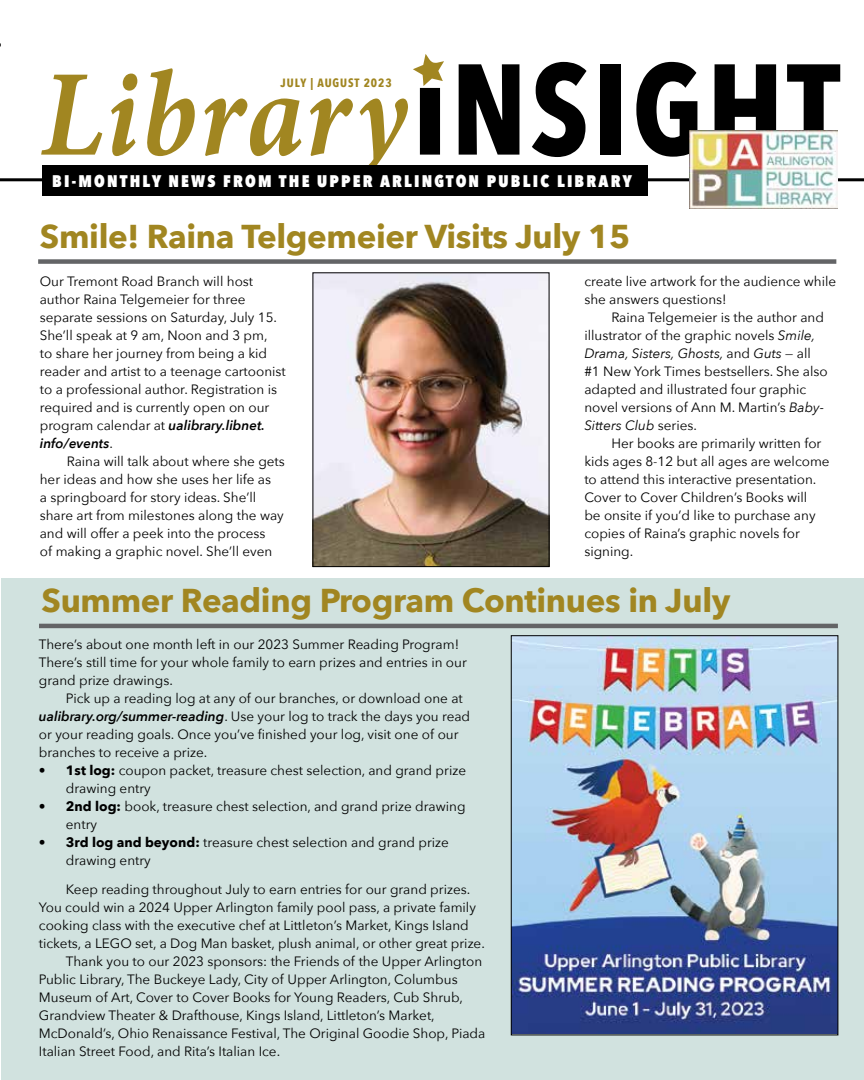
<style>
.page{position:relative;width:864px;height:1080px;background:#fff}
.page>*{position:absolute;margin:0;border:0;box-sizing:border-box;transform-origin:0 0}
.t1{font:italic 123px "Minion Variable Concept";letter-spacing:.025em;color:#a18621;scale:.88 1}
.t2{font:700 33px "Avenir Next";letter-spacing:-.01em;color:#a18621}
.t3{font:800 16.8px "Avenir Next Condensed";letter-spacing:.13em;color:#fff}
.t4{font:13.5px/18px "Avenir Next";color:#000}
.t5{font:700 12px "Avenir Next Condensed";letter-spacing:.08em;color:#a18621}
.s1{font-family:"Avenir Next Condensed";font-weight:700;font-style:normal;font-size:127.5px;color:#000}
.s2{font-style:italic}
.s3{font-weight:600;font-style:italic}
.s4{font-weight:700}
</style>
<div class="page">
<hr style="left:0;top:178px;width:864px;height:3px;background:#000">
<div style="left:43px;top:166px;width:605px;height:30px;background:#000"></div>
<svg style="left:413px;top:54px;width:31px;height:32px"></svg>
<div style="left:1px;top:579px;width:863px;height:501px;background:#d1e2df"></div>
<div style="left:38px;top:259px;width:798px;height:5px;background:#636466"></div>
<img style="left:689px;top:131px;width:148px;height:78px">
<img style="left:315px;top:274px;width:232px;height:291px">
<hr style="left:39px;top:624px;width:799px;height:4px;background:#636466">
<img style="left:513px;top:637px;width:323px;height:396px">
<div style="left:511px;top:635px;width:327px;height:400px;border:1px solid #000"></div>
<h1 class="t1" style="left:41px;top:30px;width:909px">Library<span class="s1">iNSIGHT</span></h1>
<p class="t5" style="left:281px;top:75px;width:113px">JULY | AUGUST 2023</p>
<p class="t3" style="left:52px;top:171px;width:581px">BI-MONTHLY NEWS FROM THE UPPER ARLINGTON PUBLIC LIBRARY</p>
<h2 class="t2" style="left:40px;top:208px;width:592px">Smile! Raina Telgemeier Visits July 15</h2>
<p class="t4" style="left:584px;top:272px;width:253px">create live artwork for the audience while she answers questions!</p>
<p class="t4" style="left:584px;top:308px;width:245px;text-indent:27px">Raina Telgemeier is the author and illustrator of the graphic novels <span class="s2">Smile, Drama, Sisters, Ghosts,</span> and <span class="s2">Guts</span> — all #1 New York Times bestsellers. She also adapted and illustrated four graphic novel versions of Ann M. Martin’s <span class="s2">Baby-Sitters Club</span> series.</p>
<p class="t4" style="left:584px;top:434px;width:247px;text-indent:27px">Her books are primarily written for kids ages 8-12 but all ages are welcome to attend this interactive presentation.<br>Cover to Cover Children’s Books will<br>be onsite if you’d like to purchase any copies of Raina’s graphic novels for signing.</p>
<h2 class="t2" style="left:42px;top:571px;width:691px">Summer Reading Program Continues in July</h2>
<p class="t4" style="left:39px;top:635px;width:429px">There’s about one month left in our 2023 Summer Reading Program!<br>There’s still time for your whole family to earn prizes and entries in our grand prize drawings.</p>
<p class="t4" style="left:39px;top:689px;width:433px;text-indent:27px">Pick up a reading log at any of our branches, or download one at <span class="s3">ualibrary.org/summer-reading</span>. Use your log to track the days you read or your reading goals. Once you’ve finished your log, visit one of our branches to receive a prize.</p>
<p class="t4" style="left:66px;top:761px;width:402px;text-indent:-27px"><span class="s4">• 1st log:</span> coupon packet, treasure chest selection, and grand prize drawing entry</p>
<p class="t4" style="left:66px;top:797px;width:401px;text-indent:-27px"><span class="s4">• 2nd log:</span> book, treasure chest selection, and grand prize drawing entry</p>
<p class="t4" style="left:66px;top:833px;width:385px;text-indent:-27px"><span class="s4">• 3rd log and beyond:</span> treasure chest selection and grand prize drawing entry</p>
<p class="t4" style="left:66px;top:879px;width:406px">Keep reading throughout July to earn entries for our grand prizes.</p>
<p class="t4" style="left:39px;top:897px;width:439px">You could win a 2024 Upper Arlington family pool pass, a private family</p>
<p class="t4" style="left:39px;top:915px;width:431px">cooking class with the executive chef at Littleton’s Market, Kings Island</p>
<p class="t4" style="left:39px;top:933px;width:447px">tickets, a LEGO set, a Dog Man basket, plush animal, or other great prize.</p>
<p class="t4" style="left:66px;top:951px;width:418px">Thank you to our 2023 sponsors: the Friends of the Upper Arlington</p>
<p class="t4" style="left:39px;top:969px;width:420px">Public Library, The Buckeye Lady, City of Upper Arlington, Columbus</p>
<p class="t4" style="left:39px;top:987px;width:426px">Museum of Art, Cover to Cover Books for Young Readers, Cub Shrub,</p>
<p class="t4" style="left:39px;top:1005px;width:397px">Grandview Theater &amp; Drafthouse, Kings Island, Littleton’s Market,</p>
<p class="t4" style="left:39px;top:1023px;width:448px">McDonald’s, Ohio Renaissance Festival, The Original Goodie Shop, Piada</p>
<p class="t4" style="left:39px;top:1041px;width:243px">Italian Street Food, and Rita’s Italian Ice.</p>
<p class="t4" style="left:40px;top:272px;width:248px">Our Tremont Road Branch will host author Raina Telgemeier for three separate sessions on Saturday, July 15.<br>She’ll speak at 9 am, Noon and 3 pm,<br>to share her journey from being a kid reader and artist to a teenage cartoonist to a professional author. Registration is required and is currently open on our program calendar at <span class="s3">ualibrary.libnet. info/events</span>.</p>
<p class="t4" style="left:40px;top:452px;width:247px;text-indent:27px">Raina will talk about where she gets her ideas and how she uses her life as<br>a springboard for story ideas. She’ll share art from milestones along the way and will offer a peek into the process<br>of making a graphic novel. She’ll even</p>
</div>
